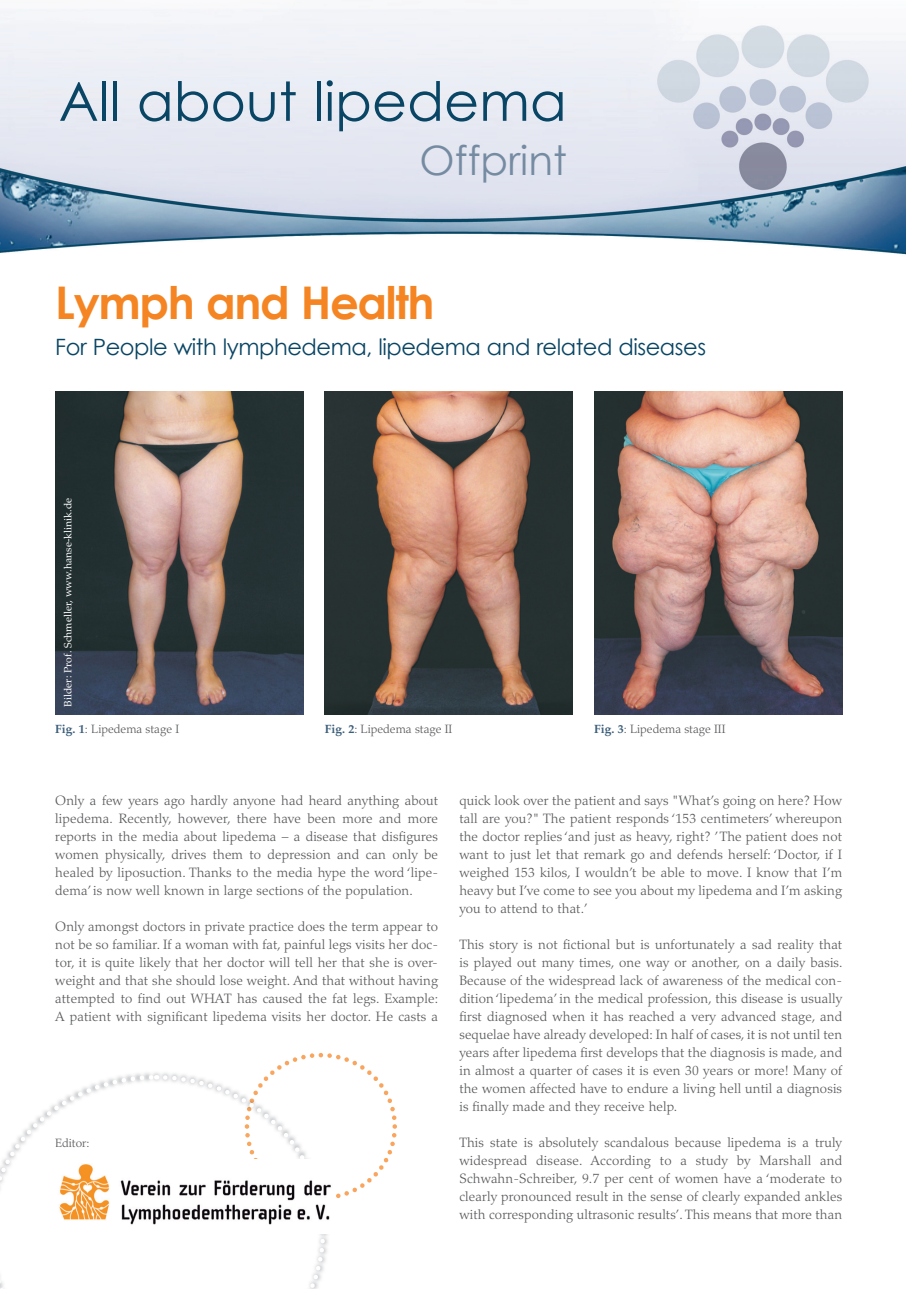
<style>
.page{position:relative;width:906px;height:1289px;background:#fff}
.page>*{position:absolute;margin:0;border:0;box-sizing:border-box;transform-origin:0 0}
.t1{font:54px "Century Gothic";color:#094564}
.t2{font:700 45px "Century Gothic";letter-spacing:-.03em;color:#f58522}
.t3{font:40.5px "Century Gothic";color:#758ba2}
.t4{font:22.5px "Century Gothic";letter-spacing:-.02em;color:#094564}
.t5{font:300 13.5px/18px "Palatino LT Std";letter-spacing:.01em;color:#57585a;text-align:justify}
.t6{font:300 12px "Palatino LT Std";color:#57585a}
.t7{font:10.5px "Palatino LT Std";color:#fff}
.s1{font-weight:700;color:#3b5d7a}
</style>
<div class="page">
<svg style="left:0;top:1053px;width:397px;height:236px"></svg>
<img style="left:55px;top:391px;width:248px;height:323px">
<img style="left:325px;top:391px;width:248px;height:323px">
<img style="left:594px;top:391px;width:248px;height:323px">
<div style="left:55px;top:1159px;width:279px;height:74px;background:#fff"></div>
<img style="left:59px;top:1164px;width:272px;height:61px">
<img style="left:0;top:9px;width:906px;height:246px">
<h1 class="t1" style="left:59px;top:68px;width:509px">All about lipedema</h1>
<h3 class="t3" style="left:419px;top:135px;width:149px">Offprint</h3>
<h2 class="t2" style="left:55px;top:274px;width:381px">Lymph and Health</h2>
<h3 class="t4" style="left:55px;top:333px;width:652px">For People with lymphedema, lipedema and related diseases</h3>
<p class="t7" style="left:62px;top:706px;width:210px;rotate:-90deg">Bilder: Prof. Schmeller, www.hanse-klinik.de</p>
<p class="t6" style="left:55px;top:722px;width:125px"><span class="s1">Fig. 1</span>: Lipedema stage I</p>
<p class="t6" style="left:325px;top:722px;width:129px"><span class="s1">Fig. 2</span>: Lipedema stage II</p>
<p class="t6" style="left:594px;top:722px;width:133px"><span class="s1">Fig. 3</span>: Lipedema stage III</p>
<p class="t5" style="left:55px;top:791px;width:384px">Only a few years ago hardly anyone had heard anything about lipedema. Recently, however, there have been more and more reports in the media about lipedema – a disease that disfigures women physically, drives them to depression and can only be healed by liposuction. Thanks to the media hype the word ‘lipe&shy;dema’ is now well known in large sections of the population.</p>
<p class="t5" style="left:55px;top:917px;width:384px">Only amongst doctors in private practice does the term appear to not be so familiar. If a woman with fat, painful legs visits her doc&shy;tor, it is quite likely that her doctor will tell her that she is over&shy;weight and that she should lose weight. And that without having attempted to find out WHAT has caused the fat legs. Example:<br>A patient with significant lipedema visits her doctor. He casts a</p>
<p class="t6" style="left:55px;top:1136px;width:36px">Editor:</p>
<p class="t5" style="left:459px;top:791px;width:384px">quick look over the patient and says "What’s going on here? How tall are you?" The patient responds ‘153 centimeters’ whereupon the doctor replies ‘and just as heavy, right? ’ The patient does not want to just let that remark go and defends herself: ‘Doctor, if I weighed 153 kilos, I wouldn’t be able to move. I know that I’m heavy but I’ve come to see you about my lipedema and I’m asking you to attend to that.’</p>
<p class="t5" style="left:459px;top:935px;width:385px">This story is not fictional but is unfortunately a sad reality that is played out many times, one way or another, on a daily basis.<br>Because of the widespread lack of awareness of the medical con&shy;dition ‘lipedema’ in the medical profession, this disease is usually first diagnosed when it has reached a very advanced stage, and sequelae have already developed: In half of cases, it is not until ten years after lipedema first develops that the diagnosis is made, and in almost a quarter of cases it is even 30 years or more! Many of the women affected have to endure a living hell until a diagnosis is finally made and they receive help.</p>
<p class="t5" style="left:459px;top:1133px;width:384px">This state is absolutely scandalous because lipedema is a truly widespread disease. According to a study by Marshall and Schwahn-Schreiber, 9.7 per cent of women have a ‘moderate to clearly pronounced result in the sense of clearly expanded ankles with corresponding ultrasonic results’. This means that more than</p>
</div>
